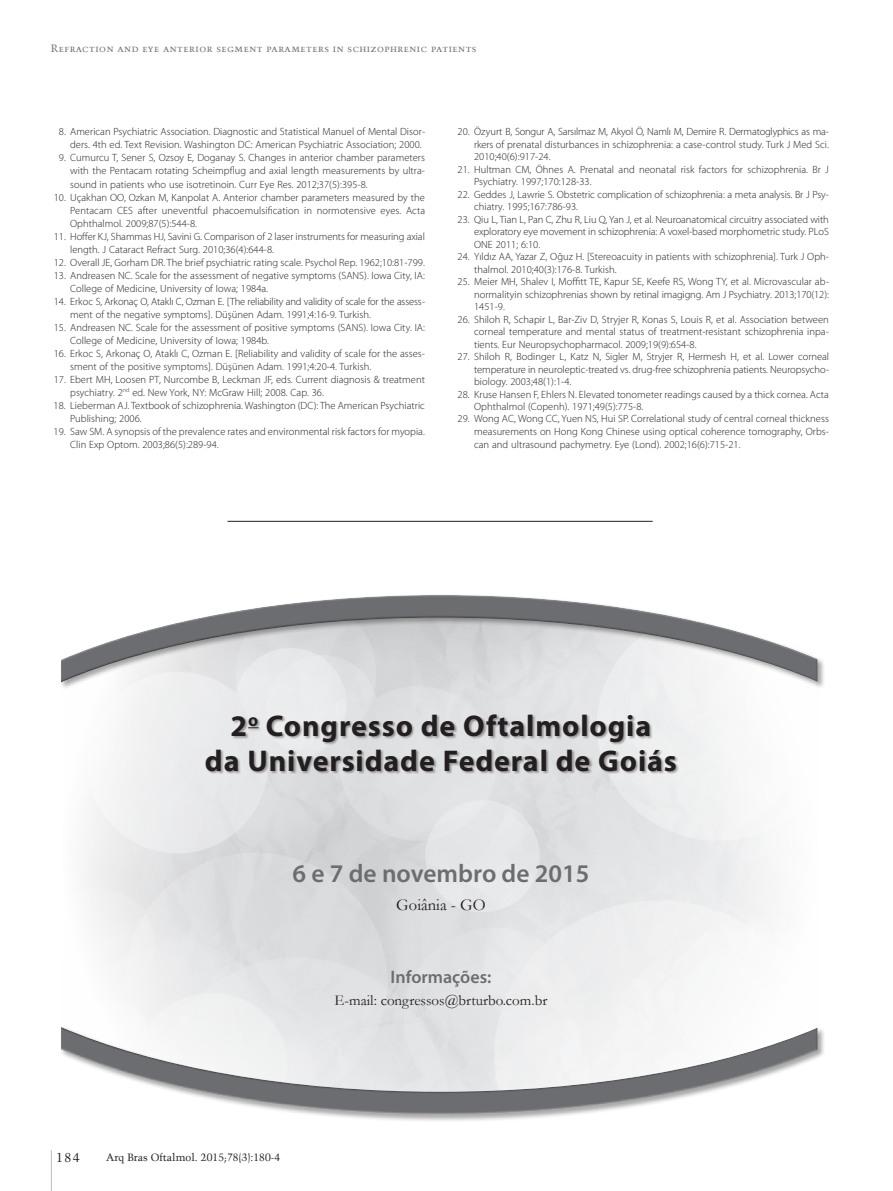
<style>
.page{position:relative;width:893px;height:1191px;background:#fff}
.page>*{position:absolute;margin:0;border:0;box-sizing:border-box;transform-origin:0 0}
.t1{font:700 30px/34.5px "Myriad Pro";letter-spacing:.03em;color:#231f20;text-align:center}
.t2{font:600 25.5px "Myriad Pro";color:#6c6d70}
.t3{font:600 18px "Myriad Pro";color:#6c6d70}
.t4{font:16.5px "Garamond";color:#231f20}
.t5{font:15px "Garamond";color:#231f20}
.t6{font:12.75px "Trump Mediaeval LT Std";color:#231f20}
.t7{font:300 10.5px/12.5px "Myriad Pro";letter-spacing:.005em;color:#231f20}
.t8{font:10.5px "Trump Mediaeval LT Std";letter-spacing:.04em;color:#6c6d70}
.t9{font:10.5px "Trump Mediaeval LT Std";color:#231f20}
</style>
<div class="page">
<hr style="left:51px;top:1150px;width:1px;height:41px;background:#bcbdc0">
<div style="left:59px;top:593px;width:766px;height:96px;background:#231f20;opacity:.4"></div>
<div style="left:59px;top:593px;width:760px;height:90px;background:#fff;opacity:.75"></div>
<div style="left:59px;top:615px;width:761px;height:68px;background:#231f20;opacity:.75"></div>
<div style="left:59px;top:1025px;width:766px;height:97px;background:#231f20;opacity:.4"></div>
<div style="left:59px;top:1026px;width:760px;height:89px;background:#fff;opacity:.75"></div>
<div style="left:59px;top:1025px;width:761px;height:69px;background:#231f20;opacity:.75"></div>
<div style="left:206px;top:714px;width:473px;height:60px;background:#231f20;opacity:.4"></div>
<hr style="left:227px;top:521px;width:426px;height:1px;background:#231f20">
<p class="t8" style="left:51px;top:42px;width:427px">Refraction and eye anterior segment parameters in schizophrenic patients</p>
<p class="t7" style="left:70px;top:126px;width:357px;line-height:13px;text-indent:-11px">8. American Psychiatric Association. Diagnostic and Statistical Manuel of Mental Disor&shy;ders. 4th ed. Text Revision. Washington DC: American Psychiatric Association; 2000.</p>
<p class="t7" style="left:70px;top:152px;width:356px;line-height:13px;text-align:justify;text-indent:-11px">9. Cumurcu T, Sener S, Ozsoy E, Doganay S. Changes in anterior chamber parameters with the Pentacam rotating Scheimpflug and axial length measurements by ultra&shy;sound in patients who use isotretinoin. Curr Eye Res. 2012;37(5):395-8.</p>
<p class="t7" style="left:70px;top:191px;width:356px;line-height:13px;text-align:justify;text-indent:-16px">10. Uçakhan OO, Ozkan M, Kanpolat A. Anterior chamber parameters measured by the Pentacam CES after uneventful phacoemulsification in normotensive eyes. Acta Ophthalmol. 2009;87(5):544-8.</p>
<p class="t7" style="left:70px;top:230px;width:356px;line-height:13px;text-indent:-16px">11. Hoffer KJ, Shammas HJ, Savini G. Comparison of 2 laser instruments for measuring axial length. J Cataract Refract Surg. 2010;36(4):644-8.</p>
<p class="t7" style="left:54px;top:256px;width:373px">12. Overall JE, Gorham DR. The brief psychiatric rating scale. Psychol Rep. 1962;10:81-799.</p>
<p class="t7" style="left:70px;top:269px;width:356px;line-height:13px;text-indent:-16px">13. Andreasen NC. Scale for the assessment of negative symptoms (SANS). Iowa City, IA:<br>College of Medicine, University of Iowa; 1984a.</p>
<p class="t7" style="left:70px;top:295px;width:357px;line-height:13px;text-indent:-16px">14. Erkoc S, Arkonaç O, Ataklı C, Ozman E. [The reliability and validity of scale for the assess&shy;ment of the negative symptoms]. Düşünen Adam. 1991;4:16-9. Turkish.</p>
<p class="t7" style="left:70px;top:321px;width:356px;line-height:13px;text-indent:-16px">15. Andreasen NC. Scale for the assessment of positive symptoms (SANS). Iowa City. IA:<br>College of Medicine, University of Iowa; 1984b.</p>
<p class="t7" style="left:70px;top:347px;width:356px;line-height:13px;text-indent:-16px">16. Erkoc S, Arkonaç O, Ataklı C, Ozman E. [Reliability and validity of scale for the asses&shy;sment of the positive symptoms]. Düşünen Adam. 1991;4:20-4. Turkish.</p>
<p class="t7" style="left:70px;top:373px;width:356px;line-height:13px;text-indent:-16px">17. Ebert MH, Loosen PT, Nurcombe B, Leckman JF, eds. Current diagnosis &amp; treatment psychiatry. 2<sup>nd</sup> ed. New York, NY: McGraw Hill; 2008. Cap. 36.</p>
<p class="t7" style="left:70px;top:399px;width:356px;line-height:13px;text-indent:-16px">18. Lieberman AJ. Textbook of schizophrenia. Washington (DC): The American Psychiatric<br>Publishing; 2006.</p>
<p class="t7" style="left:70px;top:425px;width:356px;line-height:13px;text-indent:-16px">19. Saw SM. A synopsis of the prevalence rates and environmental risk factors for myopia.<br>Clin Exp Optom. 2003;86(5):289-94.</p>
<p class="t7" style="left:474px;top:126px;width:356px;text-align:justify;text-indent:-16px">20. Özyurt B, Songur A, Sarsılmaz M, Akyol Ö, Namlı M, Demire R. Dermatoglyphics as ma&shy;rkers of prenatal disturbances in schizophrenia: a case-control study. Turk J Med Sci.<br>2010;40(6):917-24.</p>
<p class="t7" style="left:474px;top:163px;width:356px;text-indent:-16px">21. Hultman CM, Öhnes A. Prenatal and neonatal risk factors for schizophrenia. Br J<br>Psychiatry. 1997;170:128-33.</p>
<p class="t7" style="left:474px;top:188px;width:356px;text-indent:-16px">22. Geddes J, Lawrie S. Obstetric complication of schizophrenia: a meta analysis. Br J Psy&shy;chiatry. 1995;167:786-93.</p>
<p class="t7" style="left:474px;top:213px;width:356px;text-align:justify;text-indent:-16px">23. Qiu L, Tian L, Pan C, Zhu R, Liu Q, Yan J, et al. Neuroanatomical circuitry associated with exploratory eye movement in schizophrenia: A voxel-based morphometric study. PLoS ONE 2011; 6:10.</p>
<p class="t7" style="left:474px;top:251px;width:356px;text-indent:-16px">24. Yıldız AA, Yazar Z, Oğuz H. [Stereoacuity in patients with schizophrenia]. Turk J Oph&shy;thalmol. 2010;40(3):176-8. Turkish.</p>
<p class="t7" style="left:474px;top:276px;width:357px;text-align:justify;text-indent:-16px">25. Meier MH, Shalev I, Moffitt TE, Kapur SE, Keefe RS, Wong TY, et al. Microvascular ab&shy;normalityin schizophrenias shown by retinal imagigng. Am J Psychiatry. 2013;170(12):<br>1451-9.</p>
<p class="t7" style="left:474px;top:313px;width:356px;text-align:justify;text-indent:-16px">26. Shiloh R, Schapir L, Bar-Ziv D, Stryjer R, Konas S, Louis R, et al. Association between corneal temperature and mental status of treatment-resistant schizophrenia inpa&shy;tients. Eur Neuropsychopharmacol. 2009;19(9):654-8.</p>
<p class="t7" style="left:474px;top:350px;width:357px;text-align:justify;text-indent:-16px">27. Shiloh R, Bodinger L, Katz N, Sigler M, Stryjer R, Hermesh H, et al. Lower corneal temperature in neuroleptic-treated vs. drug-free schizophrenia patients. Neuropsycho&shy;biology. 2003;48(1):1-4.</p>
<p class="t7" style="left:474px;top:388px;width:356px;text-indent:-16px">28. Kruse Hansen F, Ehlers N. Elevated tonometer readings caused by a thick cornea. Acta<br>Ophthalmol (Copenh). 1971;49(5):775-8.</p>
<p class="t7" style="left:474px;top:413px;width:356px;text-align:justify;text-indent:-16px">29. Wong AC, Wong CC, Yuen NS, Hui SP. Correlational study of central corneal thickness measurements on Hong Kong Chinese using optical coherence tomography, Orbs&shy;can and ultrasound pachymetry. Eye (Lond). 2002;16(6):715-21.</p>
<h1 class="t1" style="left:205px;top:707px;width:473px">2<sup>o</sup> Congresso de Oftalmologia<br>da Universidade Federal de Goiás</h1>
<h2 class="t2" style="left:292px;top:857px;width:299px">6 e 7 de novembro de 2015</h2>
<h3 class="t4" style="left:396px;top:893px;width:91px">Goiânia - GO</h3>
<h3 class="t3" style="left:391px;top:965px;width:102px">Informações:</h3>
<h3 class="t5" style="left:335px;top:990px;width:214px">E-mail: congressos@brturbo.com.br</h3>
<p class="t6" style="left:56px;top:1149px;width:25px">184</p>
<p class="t9" style="left:106px;top:1151px;width:175px">Arq Bras Oftalmol. 2015;78(3):180-4</p>
</div>
